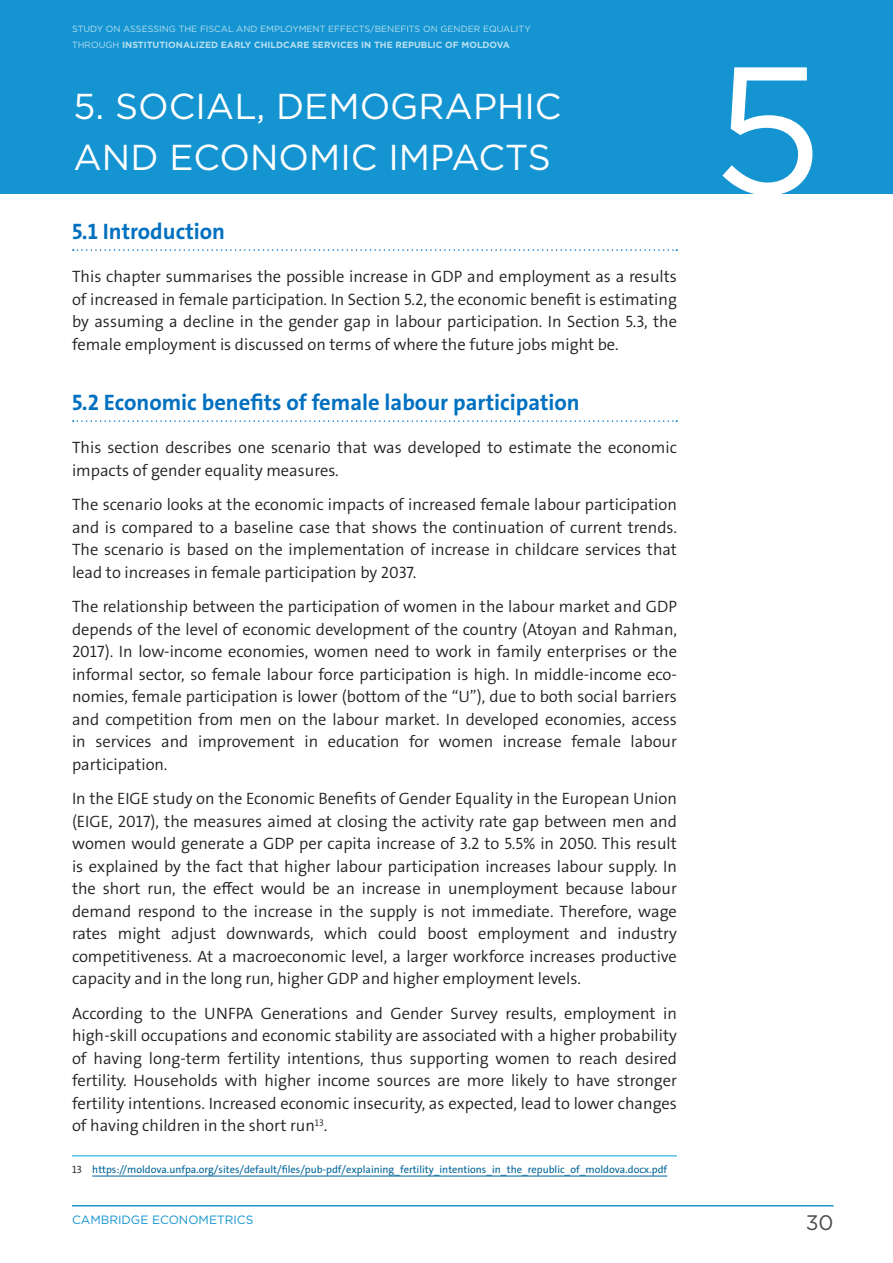
<style>
.page{position:relative;width:893px;height:1263px;background:#fff}
.page>*{position:absolute;margin:0;border:0;box-sizing:border-box;transform-origin:0 0}
.Heading_1_AChapter{font:180px "Gotham";color:#fff}
.t1{font:36px/51px "Gotham";color:#fff}
.Subheader{font:700 22.5px "The Sans";color:#0070c0}
.t2{font:21px "Gotham";color:#4b4c4d}
.t3{font:300 16.5px/22.5px "The Sans";color:#231f20;text-align:justify}
.t4{font:12px "Gotham";color:#1494d1}
.Footnote_text{font:10.5px "The Sans";color:#006398}
.t5{font:9px/16.5px "Gotham";color:#fff}
.s1{font-weight:700}
.s2{color:#333}
</style>
<div class="page">
<div style="left:0;top:0;width:892px;height:63px;background:#1494d1"></div>
<hr style="left:892px;top:0;width:1px;height:63px;background:#1494d1">
<hr style="left:72px;top:1205px;width:762px;height:1px;background:#1494d1">
<div style="left:0;top:55px;width:893px;height:139px;background:#1494d1"></div>
<svg style="left:73px;top:249px;width:604px;height:2px"></svg>
<svg style="left:73px;top:420px;width:604px;height:2px"></svg>
<hr style="left:72px;top:1155px;width:605px;height:1px;background:#009fe3">
<hr style="left:92px;top:1176px;width:575px;height:1px;background:#006398">
<p class="t5" style="left:72px;top:20px;width:460px">STUDY ON ASSESSING THE FISCAL AND EMPLOYMENT EFFECTS/BENEFITS ON GENDER EQUALITY<br>THROUGH <span class="s1">INSTITUTIONALIZED EARLY CHILDCARE SERVICES IN THE REPUBLIC OF MOLDOVA</span></p>
<p class="t1" style="left:74px;top:80px;width:490px">5. SOCIAL, DEMOGRAPHIC<br>AND ECONOMIC IMPACTS</p>
<p class="Subheader" style="left:72px;top:217px;width:155px">5.1 Introduction</p>
<p class="t3" style="left:72px;top:266px;width:606px">This chapter summarises the possible increase in GDP and employment as a results of increased in female participation. In Section 5.2, the economic benefit is estimating by assuming a decline in the gender gap in labour participation. In Section 5.3, the female employment is discussed on terms of where the future jobs might be.</p>
<p class="Subheader" style="left:72px;top:388px;width:509px">5.2 Economic benefits of female labour participation</p>
<p class="t3" style="left:72px;top:437px;width:606px">This section describes one scenario that was developed to estimate the economic impacts of gender equality measures.</p>
<p class="t3" style="left:72px;top:494px;width:606px">The scenario looks at the economic impacts of increased female labour participation and is compared to a baseline case that shows the continuation of current trends.<br>The scenario is based on the implementation of increase in childcare services that lead to increases in female participation by 2037.</p>
<p class="t3" style="left:72px;top:596px;width:606px">The relationship between the participation of women in the labour market and GDP depends of the level of economic development of the country (Atoyan and Rahman, 2017). In low-income economies, women need to work in family enterprises or the informal sector, so female labour force participation is high. In middle-income eco&shy;nomies, female participation is lower (bottom of the “U”), due to both social barriers and competition from men on the labour market. In developed economies, access in services and improvement in education for women increase female labour participation.</p>
<p class="t3" style="left:72px;top:788px;width:606px">In the EIGE study on the Economic Benefits of Gender Equality in the European Union (EIGE, 2017), the measures aimed at closing the activity rate gap between men and women would generate a GDP per capita increase of 3.2 to 5.5% in 2050. This result is explained by the fact that higher labour participation increases labour supply. In the short run, the effect would be an increase in unemployment because labour demand respond to the increase in the supply is not immediate. Therefore, wage rates might adjust downwards, which could boost employment and industry competitiveness. At a macroeconomic level, a larger workforce increases productive capacity and in the long run, higher GDP and higher employment levels.</p>
<p class="t3" style="left:72px;top:1002px;width:606px">According to the UNFPA Generations and Gender Survey results, employment in high-skill occupations and economic stability are associated with a higher probability of having long-term fertility intentions, thus supporting women to reach desired fertility. Households with higher income sources are more likely to have stronger fertility intentions. Increased economic insecurity, as expected, lead to lower changes of having children in the short run<sup>13</sup>.</p>
<p class="Footnote_text" style="left:72px;top:1163px;width:597px"><span class="s2">13</span> https://moldova.unfpa.org/sites/default/files/pub-pdf/explaining_fertility_intentions_in_the_republic_of_moldova.docx.pdf</p>
<p class="Heading_1_AChapter" style="left:713px;top:14px;width:112px">5</p>
<p class="t4" style="left:72px;top:1212px;width:183px">CAMBRIDGE ECONOMETRICS</p>
<p class="t2" style="left:806px;top:1209px;width:29px">30</p>
</div>
